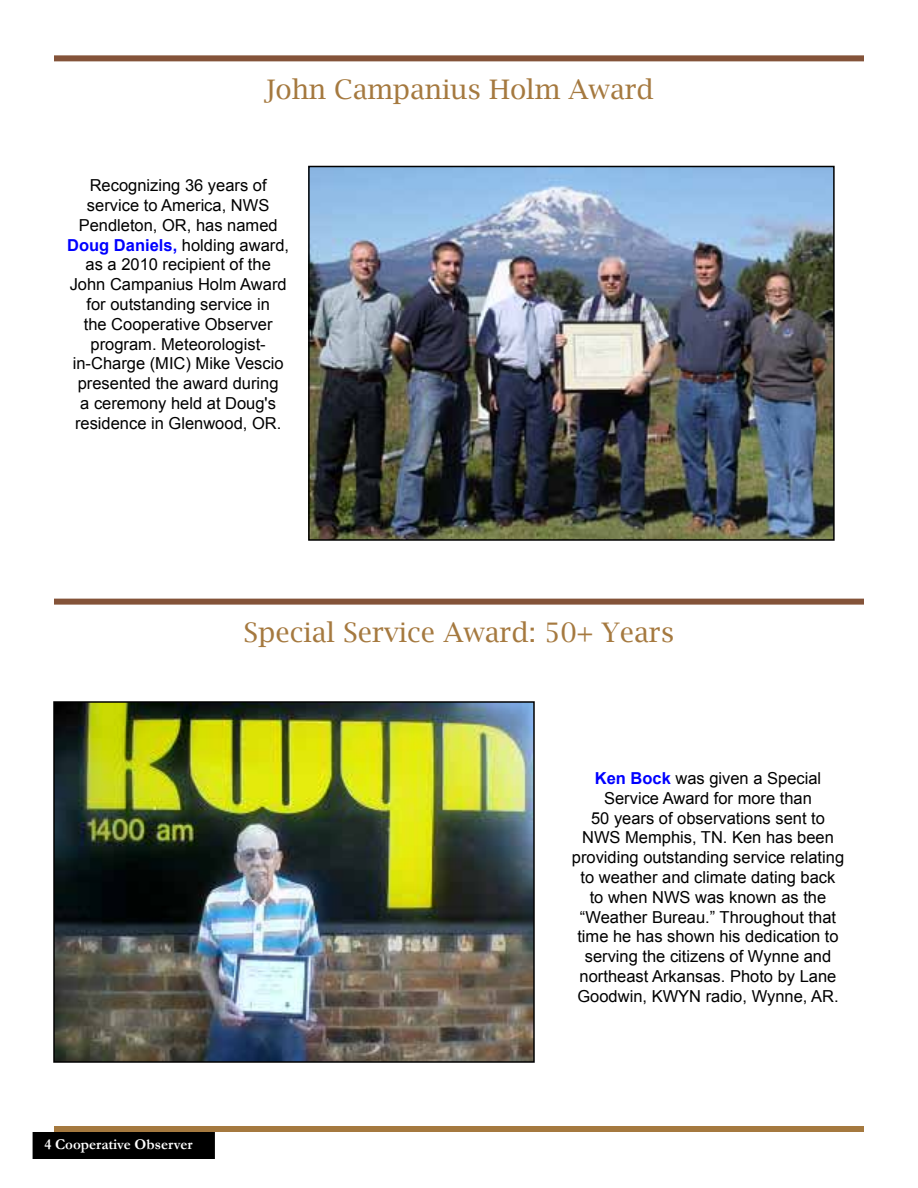
<style>
.page{position:relative;width:918px;height:1188px;background:#fff}
.page>*{position:absolute;margin:0;border:0;box-sizing:border-box;transform-origin:0 0}
.t1{font:27px "Lucida Bright";color:#a5793f}
.t2{font:16.5px/19.8px "Arial";color:#000;text-align:center}
.t3{font:700 15px "Garamond";color:#fff}
.s1{font-weight:700;color:#00f}
</style>
<div class="page">
<div style="left:33px;top:1133px;width:181px;height:25px;background:#000"></div>
<div style="left:33px;top:1132px;width:182px;height:27px;border:2px solid #000"></div>
<div style="left:54px;top:1126px;width:810px;height:6px;background:#a5793f"></div>
<div style="left:54px;top:55px;width:810px;height:6px;background:#845339"></div>
<img style="left:311px;top:169px;width:521px;height:369px">
<div style="left:308px;top:166px;width:527px;height:375px;border:2px solid #000"></div>
<div style="left:54px;top:599px;width:810px;height:6px;background:#845339"></div>
<img style="left:56px;top:704px;width:476px;height:356px">
<div style="left:53px;top:701px;width:482px;height:362px;border:2px solid #000"></div>
<h1 class="t1" style="left:264px;top:74px;width:391px">John Campanius Holm Award</h1>
<p class="t2" style="left:67px;top:176px;width:223px">Recognizing 36 years of service to America, NWS<br>Pendleton, OR, has named<br><span class="s1">Doug Daniels,</span> holding award, as a 2010 recipient of the<br>John Campanius Holm Award for outstanding service in<br>the Cooperative Observer program. Meteorologist&shy;in-Charge (MIC) Mike Vescio presented the award during<br>a ceremony held at Doug's residence in Glenwood, OR.</p>
<h1 class="t1" style="left:244px;top:617px;width:432px">Special Service Award: 50+ Years</h1>
<p class="t3" style="left:44px;top:1134px;width:150px">4 Cooperative Observer</p>
<p class="t2" style="left:572px;top:769px;width:274px"><span class="s1">Ken Bock</span> was given a Special<br>Service Award for more than<br>50 years of observations sent to<br>NWS Memphis, TN. Ken has been providing outstanding service relating to weather and climate dating back to when NWS was known as the “Weather Bureau.” Throughout that time he has shown his dedication to serving the citizens of Wynne and northeast Arkansas. Photo by Lane<br>Goodwin, KWYN radio, Wynne, AR.</p>
</div>
